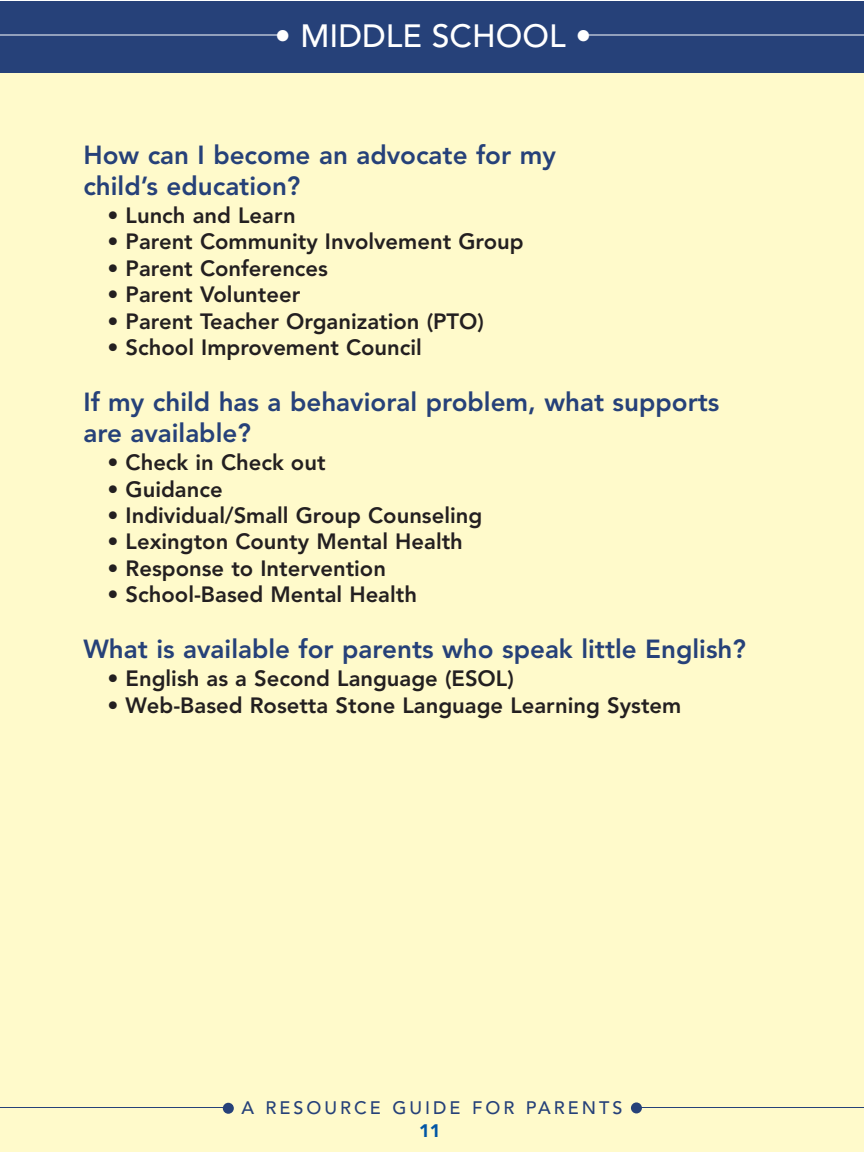
<style>
.page{position:relative;width:864px;height:1152px;background:#fff}
.page>*{position:absolute;margin:0;border:0;box-sizing:border-box;transform-origin:0 0}
.t1{font:500 32px "Avenir";color:#fff}
.t2{font:800 26px/31.2px "Avenir";color:#264179}
.t3{font:800 22px "Avenir";color:#231f20}
.t4{font:500 18px "Avenir";letter-spacing:.165em;color:#264179}
.t5{font:900 18px "Avenir";color:#0155a5}
</style>
<div class="page">
<div style="left:0;top:72px;width:864px;height:1080px;background:#fffacb"></div>
<hr style="left:636px;top:1107px;width:228px;height:1px;background:#264179">
<hr style="left:0;top:1107px;width:231px;height:1px;background:#264179">
<div style="left:631px;top:1102px;width:11px;height:11px;background:#264179;border-radius:50%"></div>
<div style="left:223px;top:1103px;width:11px;height:11px;background:#264179;border-radius:50%"></div>
<div style="left:0;top:1px;width:864px;height:72px;background:#264179"></div>
<hr style="left:587px;top:35px;width:277px;height:1px;background:#fff">
<hr style="left:0;top:35px;width:282px;height:1px;background:#fff">
<h1 class="t1" style="left:275px;top:22px;width:318px">• MIDDLE SCHOOL •</h1>
<p class="t2" style="left:83px;top:141px;width:474px">How can I become an advocate for my child’s education?</p>
<p class="t3" style="left:107px;top:206px;width:190px">• Lunch and Learn</p>
<p class="t3" style="left:107px;top:233px;width:418px">• Parent Community Involvement Group</p>
<p class="t3" style="left:107px;top:259px;width:222px">• Parent Conferences</p>
<p class="t3" style="left:107px;top:286px;width:194px">• Parent Volunteer</p>
<p class="t3" style="left:107px;top:312px;width:378px">• Parent Teacher Organization (PTO)</p>
<p class="t3" style="left:107px;top:338px;width:316px">• School Improvement Council</p>
<p class="t2" style="left:83px;top:388px;width:638px">If my child has a behavioral problem, what supports are available?</p>
<p class="t3" style="left:107px;top:454px;width:220px">• Check in Check out</p>
<p class="t3" style="left:107px;top:480px;width:117px">• Guidance</p>
<p class="t3" style="left:107px;top:506px;width:376px">• Individual/Small Group Counseling</p>
<p class="t3" style="left:107px;top:533px;width:357px">• Lexington County Mental Health</p>
<p class="t3" style="left:107px;top:559px;width:280px">• Response to Intervention</p>
<p class="t3" style="left:107px;top:586px;width:311px">• School-Based Mental Health</p>
<p class="t2" style="left:83px;top:636px;width:664px">What is available for parents who speak little English?</p>
<p class="t3" style="left:107px;top:670px;width:408px">• English as a Second Language (ESOL)</p>
<p class="t3" style="left:107px;top:696px;width:575px">• Web-Based Rosetta Stone Language Learning System</p>
<p class="t4" style="left:241px;top:1100px;width:383px">A RESOURCE GUIDE FOR PARENTS</p>
<p class="t5" style="left:419px;top:1123px;width:23px">11</p>
</div>
